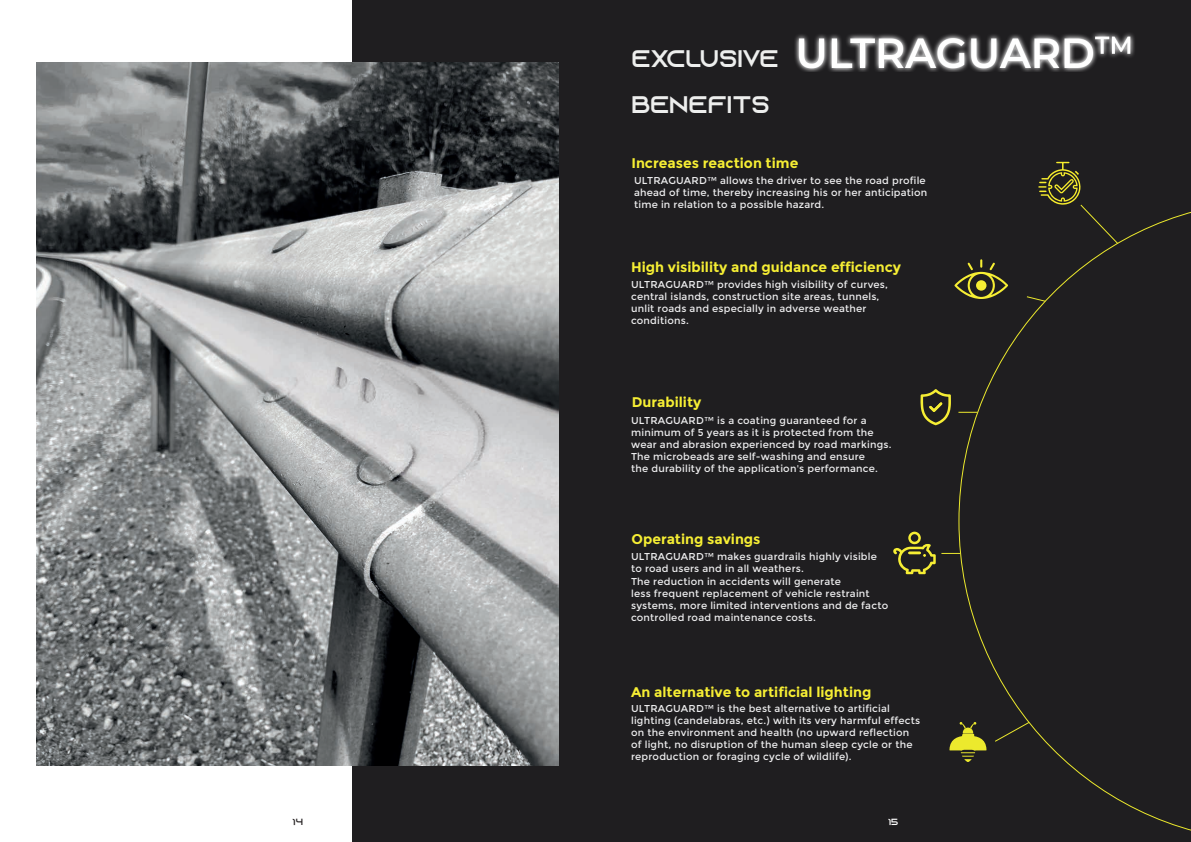
<style>
.page{position:relative;width:1191px;height:842px;background:#fff}
.page>*{position:absolute;margin:0;border:0;box-sizing:border-box;transform-origin:0 0}
.t1{font:24px/45px "Azonix";color:#edeeed}
.t2{font:700 14px "Montserrat";color:#f6ee34}
.t3{font:10px/12px "Montserrat";letter-spacing:.02em;color:#eeeeef}
.t4{font:9px "Azonix";color:#231f20}
.t5{font:9px "Azonix";color:#fff}
</style>
<div class="page">
<div style="left:352px;top:0;width:839px;height:842px;background:#1f1e20"></div>
<img style="left:795px;top:32px;width:340px;height:39px">
<svg style="left:958px;top:212px;width:233px;height:619px"></svg>
<svg style="left:1025px;top:295px;width:21px;height:7px"></svg>
<svg style="left:958px;top:412px;width:19px;height:1px"></svg>
<svg style="left:941px;top:553px;width:19px;height:1px"></svg>
<svg style="left:993px;top:721px;width:37px;height:22px"></svg>
<img style="left:36px;top:62px;width:522px;height:703px">
<svg style="left:1038px;top:162px;width:81px;height:83px"></svg>
<svg style="left:920px;top:389px;width:31px;height:36px"></svg>
<svg style="left:893px;top:532px;width:42px;height:42px"></svg>
<svg style="left:954px;top:259px;width:54px;height:40px"></svg>
<div style="left:976px;top:280px;width:10px;height:11px;background:#f6ee34;border-radius:50%"></div>
<svg style="left:949px;top:722px;width:37px;height:40px"></svg>
<h1 class="t1" style="left:631px;top:38px;width:149px">EXCLUSIVE<br>BENEFITS</h1>
<h2 class="t2" style="left:631px;top:155px;width:168px">Increases reaction time</h2>
<p class="t3" style="left:634px;top:175px;width:295px">ULTRAGUARD™ allows the driver to see the road profile ahead of time, thereby increasing his or her anticipation time in relation to a possible hazard.</p>
<h2 class="t2" style="left:631px;top:259px;width:272px">High visibility and guidance efficiency</h2>
<p class="t3" style="left:631px;top:279px;width:258px">ULTRAGUARD™ provides high visibility of curves, central islands, construction site areas, tunnels, unlit roads and especially in adverse weather conditions.</p>
<h2 class="t2" style="left:632px;top:393px;width:71px">Durability</h2>
<p class="t3" style="left:631px;top:414px;width:262px">ULTRAGUARD™ is a coating guaranteed for a minimum of 5 years as it is protected from the wear and abrasion experienced by road markings.<br>The microbeads are self-washing and ensure<br>the durability of the application's performance.</p>
<h2 class="t2" style="left:631px;top:530px;width:131px">Operating savings</h2>
<p class="t3" style="left:631px;top:551px;width:259px">ULTRAGUARD™ makes guardrails highly visible to road users and in all weathers.<br>The reduction in accidents will generate<br>less frequent replacement of vehicle restraint systems, more limited interventions and de facto controlled road maintenance costs.</p>
<h2 class="t2" style="left:631px;top:683px;width:242px">An alternative to artificial lighting</h2>
<p class="t3" style="left:631px;top:702px;width:291px">ULTRAGUARD™ is the best alternative to artificial lighting (candelabras, etc.) with its very harmful effects on the environment and health (no upward reflection of light, no disruption of the human sleep cycle or the reproduction or foraging cycle of wildlife).</p>
<p class="t4" style="left:293px;top:818px;width:12px">14</p>
<p class="t5" style="left:888px;top:818px;width:12px">15</p>
</div>
